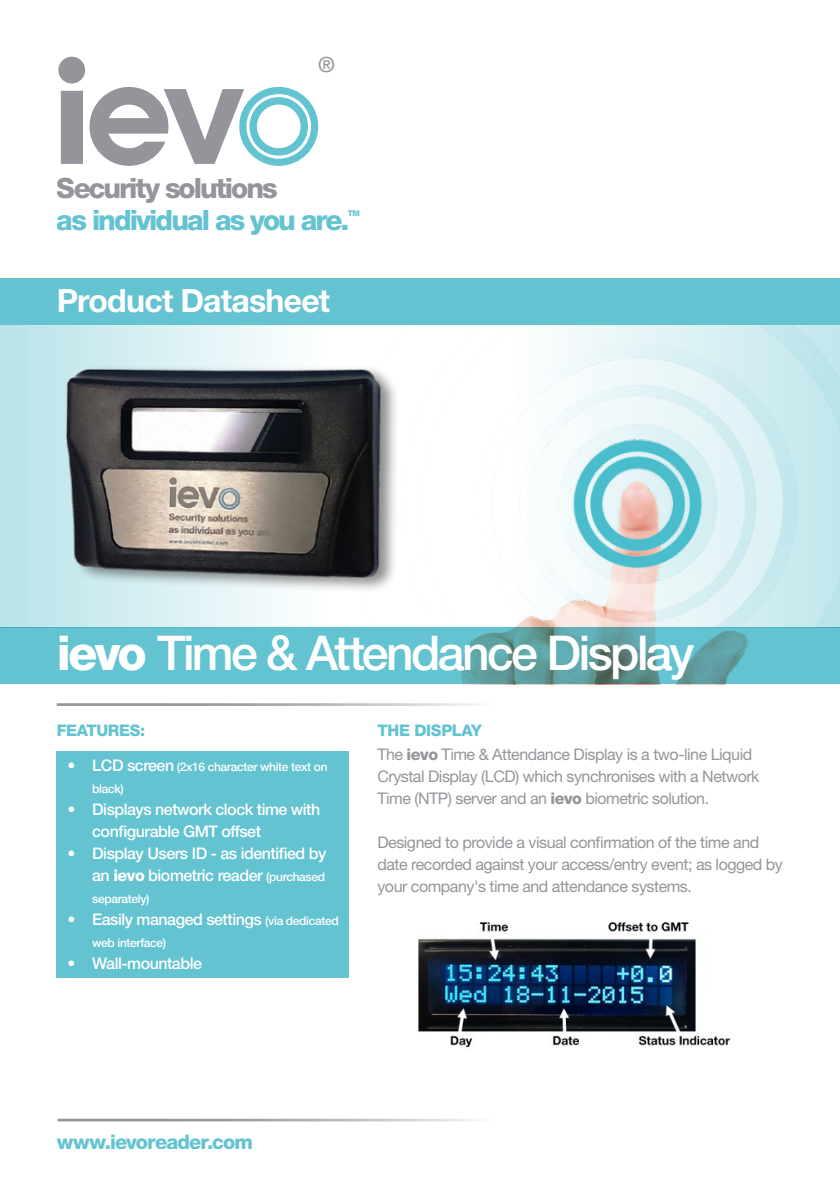
<style>
.page{position:relative;width:840px;height:1191px;background:#fff}
.page>*{position:absolute;margin:0;border:0;box-sizing:border-box;transform-origin:0 0}
.t1{font:500 48px "Helvetica Neue LT Std";letter-spacing:-.055em;color:#fff}
.t2{font:700 32px "Helvetica Neue LT Std";letter-spacing:-.025em;color:#fff}
.t3{font:800 28px "Helvetica Neue LT Std";letter-spacing:-.07em;color:#63c3d1}
.t4{font:800 28px "Helvetica Neue LT Std";letter-spacing:-.07em;color:#94959a}
.t5{font:500 21px "Helvetica Neue LT Std";color:#94959a}
.t6{font:800 20px "Helvetica Neue LT Std";letter-spacing:-.045em;color:#63c3d1}
.t7{font:16px/22px "Helvetica Neue LT Std";letter-spacing:-.03em;color:#94959a}
.t8{font:500 16px "Helvetica Neue LT Std";letter-spacing:-.03em;color:#fff}
.t9{font:800 16px "Helvetica Neue LT Std";letter-spacing:-.02em;color:#63c3d1}
.t10{font:500 12px "Helvetica Neue LT Std";letter-spacing:-.03em;color:#fff}
.t11{font:800 8px "Helvetica Neue LT Std";color:#63c3d1}
.s1{font-weight:800}
.s2{font-size:16px}
.s3{font-size:12px}
</style>
<div class="page">
<img style="left:0;top:325px;width:839px;height:302px">
<div style="left:57px;top:751px;width:292px;height:227px;background:#63c3d1"></div>
<svg style="left:0;top:627px;width:839px;height:57px;background:#61b7c2"></svg>
<hr style="left:57px;top:703px;width:725px;height:3px;background:#94959a">
<div style="left:0;top:279px;width:839px;height:46px;background:#63c3d1"></div>
<hr style="left:57px;top:1118px;width:726px;height:3px;background:#94959a">
<div style="left:66px;top:364px;width:333px;height:227px;background:#000;opacity:.45"></div>
<img style="left:62px;top:362px;width:321px;height:221px">
<img style="left:418px;top:921px;width:313px;height:127px">
<svg style="left:58px;top:57px;width:260px;height:109px"></svg>
<p class="t5" style="left:318px;top:52px;width:18px">®</p>
<h3 class="t4" style="left:57px;top:171px;width:222px">Security solutions</h3>
<h3 class="t3" style="left:57px;top:203px;width:294px">as individual as you are.</h3>
<p class="t11" style="left:347px;top:208px;width:14px">TM</p>
<p class="t2" style="left:57px;top:281px;width:275px">Product Datasheet</p>
<p class="t1" style="left:57px;top:624px;width:638px"><span class="s1">ievo</span> Time &amp; Attendance Display</p>
<p class="t9" style="left:57px;top:720px;width:90px">FEATURES:</p>
<p class="t10" style="left:67px;top:760px;width:261px"><span class="s2">• LCD screen</span> (2x16 character white text on</p>
<p class="t10" style="left:92px;top:782px;width:33px">black)</p>
<p class="t8" style="left:67px;top:800px;width:254px">• Displays network clock time with</p>
<p class="t8" style="left:92px;top:822px;width:170px">configurable GMT offset</p>
<p class="t8" style="left:67px;top:844px;width:260px">• Display Users ID - as identified by</p>
<p class="t8" style="left:92px;top:866px;width:234px">an <span class="s1">ievo</span> biometric reader <span class="s3">(purchased</span></p>
<p class="t10" style="left:92px;top:892px;width:59px">separately)</p>
<p class="t8" style="left:67px;top:910px;width:272px">• Easily managed settings <span class="s3">(via dedicated</span></p>
<p class="t10" style="left:92px;top:936px;width:75px">web interface)</p>
<p class="t8" style="left:67px;top:954px;width:136px">• Wall-mountable</p>
<p class="t9" style="left:377px;top:720px;width:106px">THE DISPLAY</p>
<p class="t7" style="left:377px;top:743px;width:383px">The <span class="s1">ievo</span> Time &amp; Attendance Display is a two-line Liquid<br>Crystal Display (LCD) which synchronises with a Network<br>Time (NTP) server and an <span class="s1">ievo</span> biometric solution.</p>
<p class="t7" style="left:377px;top:831px;width:407px">Designed to provide a visual confirmation of the time and date recorded against your access/entry event; as logged by your company's time and attendance systems.</p>
<p class="t6" style="left:57px;top:1129px;width:198px">www.ievoreader.com</p>
</div>
